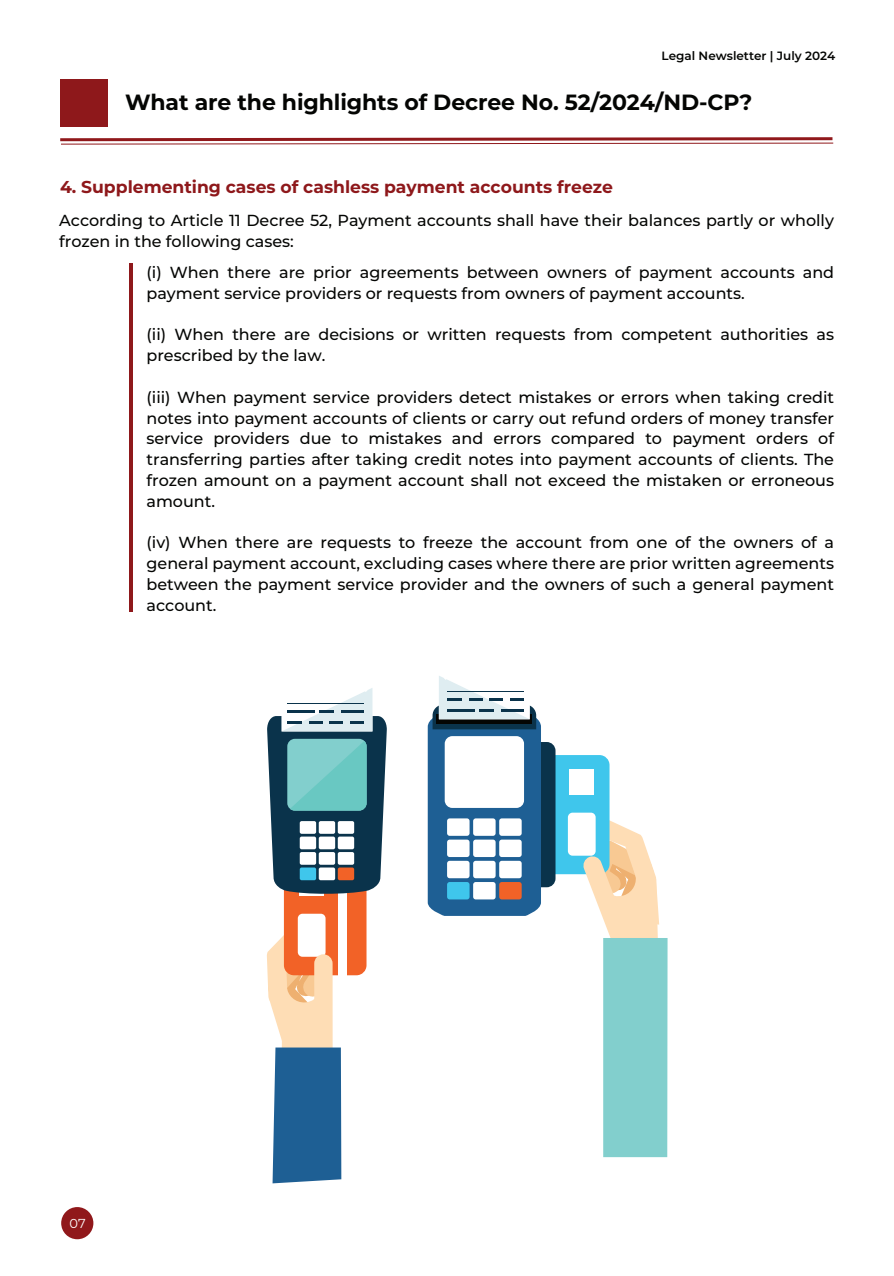
<style>
.page{position:relative;width:894px;height:1276px;background:#fff}
.page>*{position:absolute;margin:0;border:0;box-sizing:border-box;transform-origin:0 0}
.t1{font:700 22px "Montserrat";letter-spacing:-.005em;color:#040503}
.t2{font:700 17.2px "Montserrat";color:#8e181b}
.t3{font:500 16px/20.8px "Montserrat";color:#040503}
.t4{font:12.8px "Montserrat";color:#fff}
.t5{font:600 12px "Montserrat";color:#040503}
</style>
<div class="page">
<div style="left:61px;top:1207px;width:32px;height:32px;background:#90181b;border-radius:50%"></div>
<hr style="left:129px;top:263px;width:3px;height:349px;background:#8e181b">
<div style="left:60px;top:79px;width:47px;height:48px;background:#8e181b"></div>
<svg style="left:60px;top:137px;width:772px;height:4px;background:#ac5255"></svg>
<hr style="left:61px;top:142px;width:772px;height:3px;background:#90181b">
<div style="left:284px;top:856px;width:82px;height:119px;background:#f26227;border-radius:10px"></div>
<div style="left:298px;top:914px;width:27px;height:43px;background:#fff;border-radius:5px"></div>
<div style="left:338px;top:856px;width:9px;height:119px;background:#fff"></div>
<svg style="left:267px;top:919px;width:74px;height:264px"></svg>
<svg style="left:267px;top:688px;width:120px;height:207px"></svg>
<div style="left:338px;top:821px;width:16px;height:13px;background:#fff;border-radius:2px"></div>
<div style="left:319px;top:821px;width:16px;height:13px;background:#fff;border-radius:2px"></div>
<div style="left:300px;top:821px;width:16px;height:13px;background:#fff;border-radius:2px"></div>
<div style="left:338px;top:836px;width:16px;height:13px;background:#fff;border-radius:2px"></div>
<div style="left:319px;top:836px;width:16px;height:13px;background:#fff;border-radius:2px"></div>
<div style="left:300px;top:836px;width:16px;height:13px;background:#fff;border-radius:2px"></div>
<div style="left:338px;top:852px;width:16px;height:13px;background:#fff;border-radius:2px"></div>
<div style="left:319px;top:852px;width:16px;height:13px;background:#fff;border-radius:2px"></div>
<div style="left:300px;top:852px;width:16px;height:13px;background:#fff;border-radius:2px"></div>
<div style="left:338px;top:867px;width:16px;height:13px;background:#f26227;border-radius:2px"></div>
<div style="left:319px;top:867px;width:16px;height:13px;background:#fff;border-radius:2px"></div>
<div style="left:300px;top:867px;width:16px;height:13px;background:#3fc6ec;border-radius:2px"></div>
<div style="left:527px;top:755px;width:82px;height:119px;background:#3fc6ec;border-radius:10px"></div>
<div style="left:568px;top:812px;width:27px;height:44px;background:#fff;border-radius:5px"></div>
<div style="left:569px;top:769px;width:25px;height:25px;background:#fff"></div>
<svg style="left:582px;top:816px;width:77px;height:122px"></svg>
<div style="left:603px;top:938px;width:64px;height:219px;background:#82cfcd"></div>
<div style="left:484px;top:742px;width:71px;height:145px;background:#0a334b;border-radius:9px"></div>
<svg style="left:428px;top:676px;width:113px;height:240px"></svg>
<p class="t5" style="left:661px;top:47px;width:175px">Legal Newsletter | July 2024</p>
<h1 class="t1" style="left:125px;top:87px;width:629px">What are the highlights of Decree No. 52/2024/ND-CP?</h1>
<p class="t2" style="left:60px;top:175px;width:554px">4. Supplementing cases of cashless payment accounts freeze</p>
<p class="t3" style="left:59px;top:209px;width:776px">According to Article 11 Decree 52, Payment accounts shall have their balances partly or wholly frozen in the following cases:</p>
<p class="t3" style="left:146px;top:261px;width:689px">(i) When there are prior agreements between owners of payment accounts and payment service providers or requests from owners of payment accounts.</p>
<p class="t3" style="left:146px;top:324px;width:689px">(ii) When there are decisions or written requests from competent authorities as prescribed by the law.</p>
<p class="t3" style="left:146px;top:386px;width:689px;text-align:justify">(iii) When payment service providers detect mistakes or errors when taking credit notes into payment accounts of clients or carry out refund orders of money transfer service providers due to mistakes and errors compared to payment orders of transferring parties after taking credit notes into payment accounts of clients. The frozen amount on a payment account shall not exceed the mistaken or erroneous amount.</p>
<p class="t3" style="left:146px;top:532px;width:689px;text-align:justify">(iv) When there are requests to freeze the account from one of the owners of a general payment account, excluding cases where there are prior written agreements between the payment service provider and the owners of such a general payment account.</p>
<p class="t4" style="left:69px;top:1214px;width:18px">07</p>
</div>
